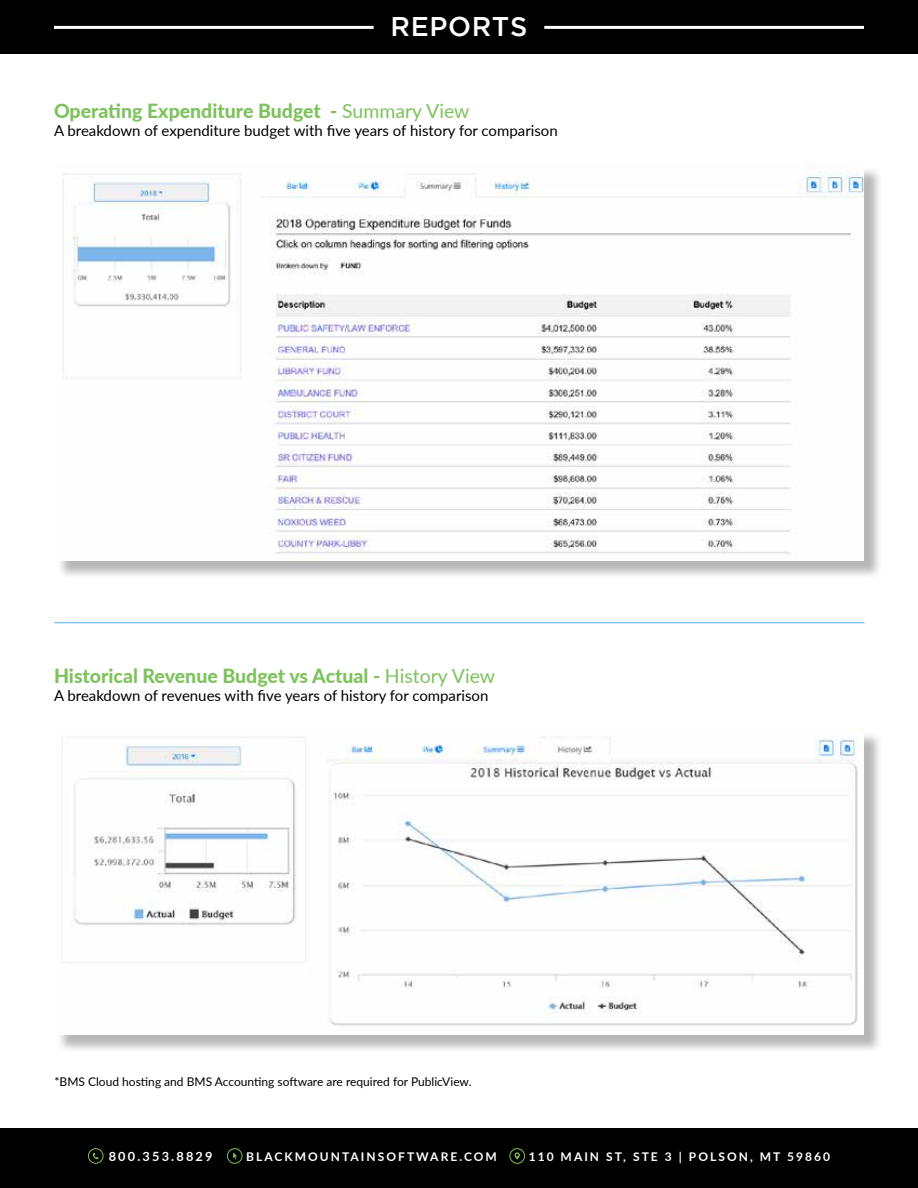
<style>
.page{position:relative;width:918px;height:1188px;background:#fff}
.page>*{position:absolute;margin:0;border:0;box-sizing:border-box;transform-origin:0 0}
.t1{font:500 27px "Gotham";letter-spacing:.025em;color:#fff}
.t2{font:800 19.5px "Lato";color:#7dc25c}
.t3{font:15px "Lato";color:#000}
.t4{font:700 12.75px "Lato";letter-spacing:.17em;color:#fff}
.t5{font:12px "Lato";color:#000}
.t6{font:700 12px "Lato";letter-spacing:.17em;color:#fff}
.s1{font-weight:400}
</style>
<div class="page">
<div style="left:0;top:0;width:918px;height:54px;background:#000"></div>
<hr style="left:544px;top:26px;width:320px;height:3px;background:#fff">
<hr style="left:54px;top:26px;width:320px;height:3px;background:#fff">
<div style="left:56px;top:166px;width:826px;height:413px;background:#000;opacity:.29"></div>
<img style="left:56px;top:166px;width:808px;height:395px">
<div style="left:56px;top:731px;width:826px;height:322px;background:#000;opacity:.29"></div>
<img style="left:56px;top:731px;width:808px;height:304px">
<hr style="left:55px;top:622px;width:810px;height:1px;background:#7bc8ef">
<div style="left:0;top:1129px;width:918px;height:59px;background:#000"></div>
<svg style="left:88px;top:1148px;width:16px;height:16px"></svg>
<svg style="left:227px;top:1148px;width:16px;height:16px"></svg>
<svg style="left:509px;top:1148px;width:16px;height:16px"></svg>
<h1 class="t1" style="left:391px;top:11px;width:138px">REPORTS</h1>
<h2 class="t2" style="left:54px;top:97px;width:417px">Operating Expenditure Budget - <span class="s1">Summary View</span></h2>
<p class="t3" style="left:54px;top:120px;width:505px">A breakdown of expenditure budget with five years of history for comparison</p>
<h2 class="t2" style="left:54px;top:662px;width:443px">Historical Revenue Budget vs Actual - <span class="s1">History View</span></h2>
<p class="t3" style="left:54px;top:685px;width:436px">A breakdown of revenues with five years of history for comparison</p>
<p class="t5" style="left:55px;top:1073px;width:419px">*BMS Cloud hosting and BMS Accounting software are required for PublicView.</p>
<p class="t4" style="left:109px;top:1147px;width:105px">800.353.8829</p>
<p class="t6" style="left:246px;top:1148px;width:252px">BLACKMOUNTAINSOFTWARE.COM</p>
<p class="t6" style="left:529px;top:1148px;width:303px">110 MAIN ST, STE 3 | POLSON, MT 59860</p>
</div>
